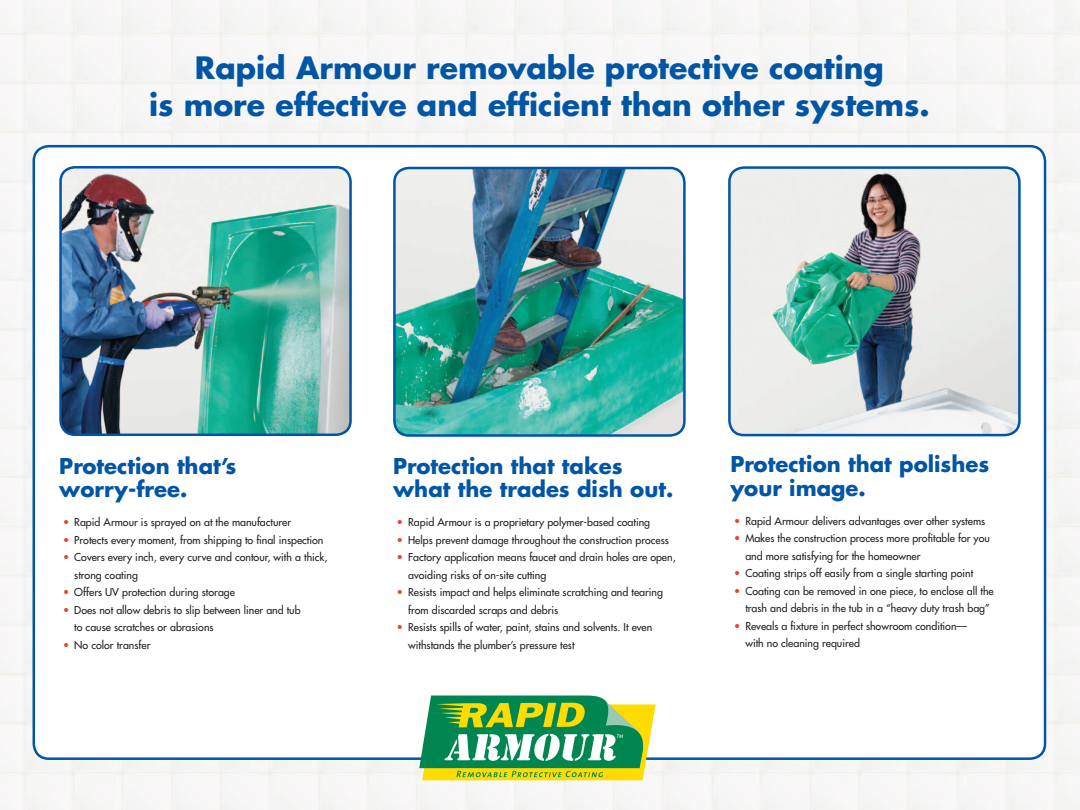
<style>
.page{position:relative;width:1080px;height:810px;background:#f7f6f5}
.page>*{position:absolute;margin:0;border:0;box-sizing:border-box;transform-origin:0 0}
.t1{font:700 30px/36.2px "Futura LT";color:#0155a5;text-align:center}
.t2{font:700 21.25px/23.8px "Futura LT";color:#0155a5}
.t3{font:10.62px/17.5px "Futura LT";color:#231f20}
.s1{color:#ef3e22}
</style>
<div class="page">
<div style="left:34px;top:146px;width:1011px;height:613px;background:#fff;border-radius:15px"></div>
<img style="left:729px;top:168px;width:290px;height:267px;border-radius:14px">
<div style="left:728px;top:166px;width:293px;height:270px;border:2px solid #0155a5;border-radius:14px"></div>
<img style="left:394px;top:168px;width:290px;height:268px;border-radius:14px">
<div style="left:393px;top:167px;width:293px;height:270px;border:2px solid #0155a5;border-radius:14px"></div>
<img style="left:61px;top:167px;width:290px;height:268px;border-radius:14px">
<div style="left:59px;top:166px;width:293px;height:270px;border:2px solid #0155a5;border-radius:14px"></div>
<svg style="left:419px;top:696px;width:237px;height:84px"></svg>
<h1 class="t1" style="left:149px;top:53px;width:782px">Rapid Armour removable protective coating<br>is more effective and efficient than other systems.</h1>
<h2 class="t2" style="left:59px;top:456px;width:178px">Protection that’s worry-free.</h2>
<p class="t3" style="left:63px;top:515px;width:230px"><span class="s1">•</span> Rapid Armour is sprayed on at the manufacturer</p>
<p class="t3" style="left:63px;top:532px;width:262px"><span class="s1">•</span> Protects every moment, from shipping to final inspection</p>
<p class="t3" style="left:74px;top:550px;width:255px;text-indent:-11px"><span class="s1">•</span> Covers every inch, every curve and contour, with a thick, strong coating</p>
<p class="t3" style="left:63px;top:585px;width:173px"><span class="s1">•</span> Offers UV protection during storage</p>
<p class="t3" style="left:74px;top:602px;width:228px;text-indent:-11px"><span class="s1">•</span> Does not allow debris to slip between liner and tub to cause scratches or abrasions</p>
<p class="t3" style="left:63px;top:637px;width:89px"><span class="s1">•</span> No color transfer</p>
<h2 class="t2" style="left:393px;top:456px;width:282px">Protection that takes what the trades dish out.</h2>
<p class="t3" style="left:397px;top:515px;width:255px"><span class="s1">•</span> Rapid Armour is a proprietary polymer-based coating</p>
<p class="t3" style="left:397px;top:532px;width:274px"><span class="s1">•</span> Helps prevent damage throughout the construction process</p>
<p class="t3" style="left:408px;top:550px;width:269px;text-indent:-11px"><span class="s1">•</span> Factory application means faucet and drain holes are open, avoiding risks of on-site cutting</p>
<p class="t3" style="left:408px;top:585px;width:256px;text-indent:-11px"><span class="s1">•</span> Resists impact and helps eliminate scratching and tearing from discarded scraps and debris</p>
<p class="t3" style="left:408px;top:620px;width:246px;text-indent:-11px"><span class="s1">•</span> Resists spills of water, paint, stains and solvents. It even withstands the plumber’s pressure test</p>
<h2 class="t2" style="left:730px;top:454px;width:261px">Protection that polishes your image.</h2>
<p class="t3" style="left:734px;top:514px;width:253px"><span class="s1">•</span> Rapid Armour delivers advantages over other systems</p>
<p class="t3" style="left:745px;top:531px;width:246px;text-indent:-11px"><span class="s1">•</span> Makes the construction process more profitable for you and more satisfying for the homeowner</p>
<p class="t3" style="left:734px;top:566px;width:241px"><span class="s1">•</span> Coating strips off easily from a single starting point</p>
<p class="t3" style="left:745px;top:584px;width:250px;text-indent:-11px"><span class="s1">•</span> Coating can be removed in one piece, to enclose all the trash and debris in the tub in a “heavy duty trash bag”</p>
<p class="t3" style="left:745px;top:619px;width:223px;text-indent:-11px"><span class="s1">•</span> Reveals a fixture in perfect showroom condition— with no cleaning required</p>
</div>
